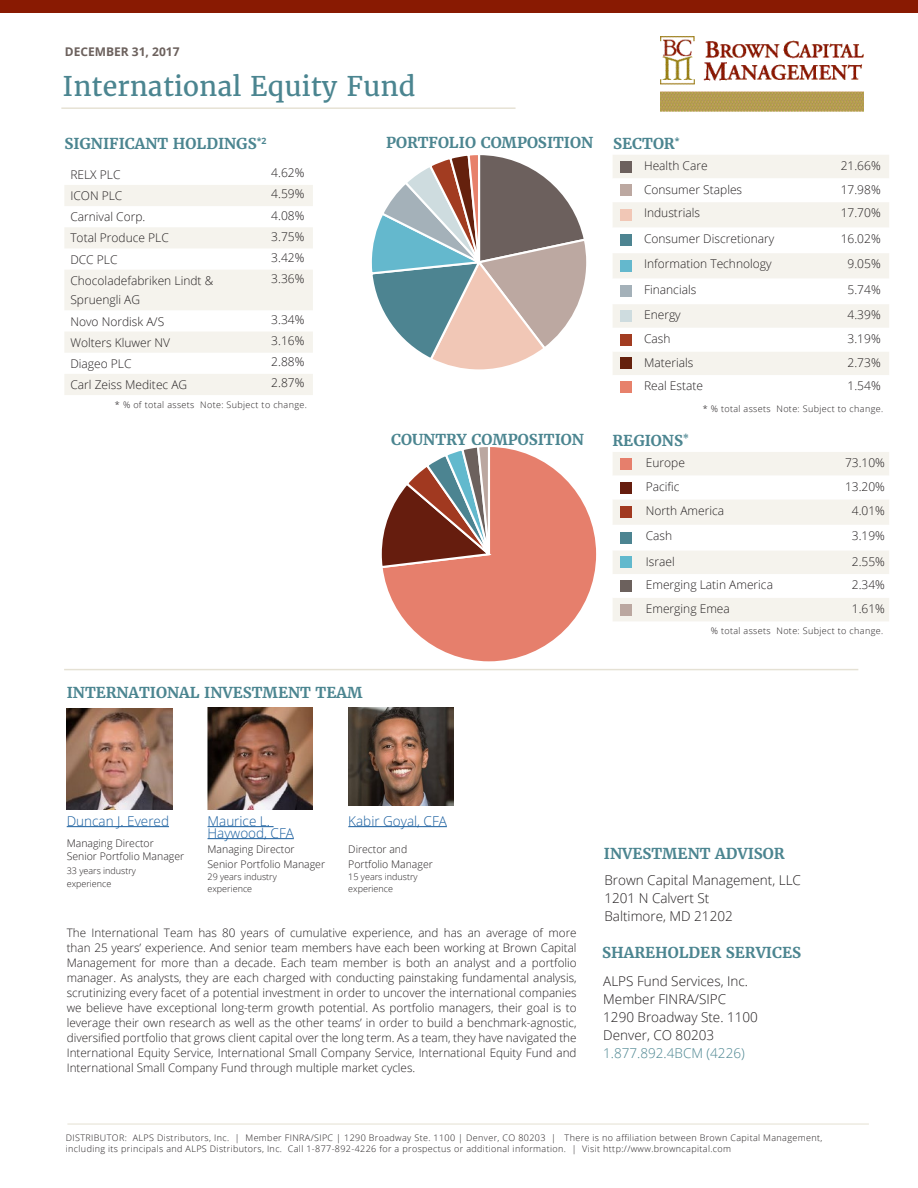
<style>
.page{position:relative;width:918px;height:1188px;background:#fff}
.page>*{position:absolute;margin:0;border:0;box-sizing:border-box;transform-origin:0 0}
.t1{font:27px "Merriweather";color:#4b8590}
.t2{font:700 15px "Merriweather";color:#4b8590}
.t3{font:300 13.5px "Open Sans";color:#231f20}
.t4{font:300 13.5px/12px "Open Sans";color:#175d9e}
.t5{font:300 13.5px/18px "Open Sans";color:#4b8590}
.t6{font:300 12px/19.5px "Open Sans";color:#231f20}
.t7{font:700 12px "Open Sans";color:#6c615d}
.t8{font:300 11.7px/15px "Open Sans";color:#231f20;text-align:justify}
.t9{font:300 10.5px/15px "Open Sans";color:#231f20}
.t10{font:300 9px "Open Sans";letter-spacing:.04em;color:#231f20}
.t11{font:300 9px/12px "Open Sans";color:#231f20}
.s1{color:#231f20}
</style>
<div class="page">
<hr style="left:67px;top:1124px;width:802px;height:1px;background:#c7bd9f">
<div style="left:0;top:0;width:918px;height:13px;background:#891a02"></div>
<hr style="left:61px;top:107px;width:455px;height:2px;background:#c7bd9f">
<hr style="left:67px;top:826px;width:102px;height:1px;background:#175d9e">
<hr style="left:208px;top:826px;width:66px;height:1px;background:#175d9e">
<hr style="left:208px;top:838px;width:86px;height:1px;background:#175d9e">
<img style="left:208px;top:708px;width:105px;height:102px">
<img style="left:67px;top:708px;width:105px;height:102px">
<hr style="left:64px;top:669px;width:794px;height:1px;background:#c7bd9f">
<img style="left:661px;top:37px;width:203px;height:75px">
<div style="left:613px;top:452px;width:276px;height:169px;background:#f5f3ed"></div>
<svg style="left:613px;top:476px;width:276px;height:122px"></svg>
<div style="left:620px;top:458px;width:12px;height:12px;background:#e67f6c"></div>
<div style="left:620px;top:482px;width:12px;height:11px;background:#661d0e"></div>
<div style="left:620px;top:506px;width:12px;height:12px;background:#a13920"></div>
<div style="left:620px;top:532px;width:12px;height:11px;background:#4c8491"></div>
<div style="left:620px;top:556px;width:12px;height:12px;background:#62b9cd"></div>
<div style="left:620px;top:580px;width:12px;height:12px;background:#6c615d"></div>
<div style="left:620px;top:604px;width:12px;height:11px;background:#bba7a0"></div>
<svg style="left:64px;top:185px;width:249px;height:210px;fill:#f5f3ed"></svg>
<div style="left:613px;top:155px;width:276px;height:23px;background:#f5f3ed"></div>
<svg style="left:613px;top:202px;width:276px;height:173px;fill:#f5f3ed"></svg>
<div style="left:620px;top:161px;width:12px;height:11px;background:#6c605d"></div>
<div style="left:620px;top:184px;width:12px;height:12px;background:#bca8a1"></div>
<div style="left:620px;top:209px;width:12px;height:12px;background:#f1c7b6"></div>
<div style="left:620px;top:235px;width:12px;height:11px;background:#4d8491"></div>
<div style="left:620px;top:260px;width:12px;height:12px;background:#64b8cd"></div>
<div style="left:620px;top:286px;width:12px;height:11px;background:#a4b1b9"></div>
<div style="left:620px;top:310px;width:12px;height:12px;background:#cedcdf"></div>
<div style="left:620px;top:334px;width:12px;height:12px;background:#a23c21"></div>
<div style="left:620px;top:358px;width:12px;height:11px;background:#65210d"></div>
<div style="left:620px;top:381px;width:12px;height:12px;background:#e7816b"></div>
<hr style="left:348px;top:826px;width:99px;height:1px;background:#175d9e">
<img style="left:348px;top:708px;width:106px;height:98px">
<svg style="left:371px;top:155px;width:216px;height:215px"></svg>
<svg style="left:390px;top:447px;width:207px;height:215px"></svg>
<svg style="left:381px;top:447px;width:119px;height:149px"></svg>
<p class="t7" style="left:65px;top:43px;width:116px">DECEMBER 31, 2017</p>
<p class="t1" style="left:63px;top:69px;width:354px">International Equity Fund</p>
<p class="t2" style="left:64px;top:134px;width:204px">SIGNIFICANT HOLDINGS<sup>*2</sup></p>
<p class="t6" style="left:70px;top:165px;width:52px">RELX PLC</p>
<p class="t6" style="left:271px;top:163px;width:35px">4.62%</p>
<p class="t6" style="left:70px;top:186px;width:54px">ICON PLC</p>
<p class="t6" style="left:271px;top:184px;width:35px">4.59%</p>
<p class="t6" style="left:70px;top:207px;width:77px">Carnival Corp.</p>
<p class="t6" style="left:271px;top:205px;width:35px">4.08%</p>
<p class="t6" style="left:70px;top:228px;width:100px">Total Produce PLC</p>
<p class="t6" style="left:271px;top:226px;width:35px">3.75%</p>
<p class="t6" style="left:70px;top:249px;width:49px">DCC PLC</p>
<p class="t6" style="left:271px;top:247px;width:35px">3.42%</p>
<p class="t6" style="left:70px;top:270px;width:144px">Chocoladefabriken Lindt &amp;<br>Spruengli AG</p>
<p class="t6" style="left:271px;top:269px;width:35px">3.36%</p>
<p class="t6" style="left:70px;top:311px;width:95px">Novo Nordisk A/S</p>
<p class="t6" style="left:271px;top:309px;width:35px">3.34%</p>
<p class="t6" style="left:70px;top:332px;width:101px">Wolters Kluwer NV</p>
<p class="t6" style="left:271px;top:331px;width:35px">3.16%</p>
<p class="t6" style="left:70px;top:353px;width:63px">Diageo PLC</p>
<p class="t6" style="left:271px;top:352px;width:35px">2.88%</p>
<p class="t6" style="left:70px;top:375px;width:118px">Carl Zeiss Meditec AG</p>
<p class="t6" style="left:271px;top:373px;width:35px">2.87%</p>
<p class="t10" style="left:115px;top:399px;width:193px">* % of total assets Note: Subject to change.</p>
<p class="t2" style="left:386px;top:133px;width:209px">PORTFOLIO COMPOSITION</p>
<p class="t2" style="left:391px;top:430px;width:194px">COUNTRY COMPOSITION</p>
<p class="t2" style="left:67px;top:683px;width:297px">INTERNATIONAL INVESTMENT TEAM</p>
<p class="t2" style="left:613px;top:134px;width:68px">SECTOR<sup>*</sup></p>
<p class="t6" style="left:644px;top:156px;width:65px">Health Care</p>
<p class="t6" style="left:841px;top:156px;width:41px">21.66%</p>
<p class="t6" style="left:644px;top:179px;width:100px">Consumer Staples</p>
<p class="t6" style="left:841px;top:179px;width:41px">17.98%</p>
<p class="t6" style="left:644px;top:203px;width:57px">Industrials</p>
<p class="t6" style="left:841px;top:203px;width:41px">17.70%</p>
<p class="t6" style="left:644px;top:228px;width:132px">Consumer Discretionary</p>
<p class="t6" style="left:841px;top:228px;width:41px">16.02%</p>
<p class="t6" style="left:644px;top:254px;width:129px">Information Technology</p>
<p class="t6" style="left:848px;top:254px;width:35px">9.05%</p>
<p class="t6" style="left:644px;top:279px;width:54px">Financials</p>
<p class="t6" style="left:848px;top:279px;width:35px">5.74%</p>
<p class="t6" style="left:644px;top:305px;width:38px">Energy</p>
<p class="t6" style="left:848px;top:305px;width:35px">4.39%</p>
<p class="t6" style="left:644px;top:329px;width:28px">Cash</p>
<p class="t6" style="left:848px;top:329px;width:35px">3.19%</p>
<p class="t6" style="left:644px;top:352px;width:51px">Materials</p>
<p class="t6" style="left:848px;top:352px;width:35px">2.73%</p>
<p class="t6" style="left:644px;top:376px;width:61px">Real Estate</p>
<p class="t6" style="left:848px;top:376px;width:35px">1.54%</p>
<p class="t10" style="left:703px;top:402px;width:182px">* % total assets Note: Subject to change.</p>
<p class="t2" style="left:613px;top:431px;width:78px">REGIONS<sup>*</sup></p>
<p class="t6" style="left:646px;top:453px;width:41px">Europe</p>
<p class="t6" style="left:845px;top:453px;width:41px">73.10%</p>
<p class="t6" style="left:646px;top:476px;width:35px">Pacific</p>
<p class="t6" style="left:845px;top:476px;width:41px">13.20%</p>
<p class="t6" style="left:646px;top:500px;width:80px">North America</p>
<p class="t6" style="left:852px;top:500px;width:35px">4.01%</p>
<p class="t6" style="left:646px;top:526px;width:28px">Cash</p>
<p class="t6" style="left:852px;top:526px;width:35px">3.19%</p>
<p class="t6" style="left:646px;top:551px;width:30px">Israel</p>
<p class="t6" style="left:852px;top:551px;width:35px">2.55%</p>
<p class="t6" style="left:646px;top:575px;width:129px">Emerging Latin America</p>
<p class="t6" style="left:852px;top:575px;width:35px">2.34%</p>
<p class="t6" style="left:646px;top:598px;width:86px">Emerging Emea</p>
<p class="t6" style="left:852px;top:598px;width:35px">1.61%</p>
<p class="t10" style="left:711px;top:625px;width:174px">% total assets Note: Subject to change.</p>
<p class="t4" style="left:67px;top:814px;width:104px">Duncan J. Evered</p>
<p class="t9" style="left:67px;top:835px;width:89px">Managing Director</p>
<p class="t9" style="left:67px;top:849px;width:119px">Senior Portfolio Manager</p>
<p class="t11" style="left:67px;top:864px;width:71px">33 years industry</p>
<p class="t11" style="left:67px;top:878px;width:46px">experience</p>
<p class="t4" style="left:208px;top:814px;width:88px">Maurice L.<br>Haywood, CFA</p>
<p class="t9" style="left:208px;top:841px;width:89px">Managing Director</p>
<p class="t9" style="left:208px;top:856px;width:119px">Senior Portfolio Manager</p>
<p class="t11" style="left:208px;top:870px;width:71px">29 years industry experience</p>
<p class="t4" style="left:348px;top:814px;width:100px">Kabir Goyal, CFA</p>
<p class="t9" style="left:348px;top:841px;width:86px">Director and<br>Portfolio Manager</p>
<p class="t11" style="left:348px;top:870px;width:71px">15 years industry experience</p>
<p class="t8" style="left:67px;top:924px;width:511px">The International Team has 80 years of cumulative experience, and has an average of more than 25 years’ experience. And senior team members have each been working at Brown Capital Management for more than a decade. Each team member is both an analyst and a portfolio manager. As analysts, they are each charged with conducting painstaking fundamental analysis, scrutinizing every facet of a potential investment in order to uncover the international companies we believe have exceptional long-term growth potential. As portfolio managers, their goal is to leverage their own research as well as the other teams’ in order to build a benchmark-agnostic, diversified portfolio that grows client capital over the long term. As a team, they have navigated the International Equity Service, International Small Company Service, International Equity Fund and International Small Company Fund through multiple market cycles.</p>
<p class="t2" style="left:604px;top:844px;width:182px">INVESTMENT ADVISOR</p>
<p class="t3" style="left:604px;top:871px;width:198px">Brown Capital Management, LLC</p>
<p class="t3" style="left:604px;top:889px;width:106px">1201 N Calvert St</p>
<p class="t3" style="left:604px;top:907px;width:130px">Baltimore, MD 21202</p>
<p class="t2" style="left:602px;top:943px;width:201px">SHAREHOLDER SERVICES</p>
<p class="t3" style="left:603px;top:972px;width:146px">ALPS Fund Services, Inc.</p>
<p class="t3" style="left:603px;top:990px;width:124px">Member FINRA/SIPC</p>
<p class="t3" style="left:603px;top:1008px;width:156px">1290 Broadway Ste. 1100</p>
<p class="t5" style="left:603px;top:1026px;width:143px"><span class="s1">Denver, CO 80203<br></span>1.877.892.4BCM (4226)</p>
<p class="t10" style="left:66px;top:1132px;width:758px">DISTRIBUTOR: ALPS Distributors, Inc. | Member FINRA/SIPC | 1290 Broadway Ste. 1100 | Denver, CO 80203 | There is no affiliation between Brown Capital Management,</p>
<p class="t10" style="left:66px;top:1143px;width:667px">including its principals and ALPS Distributors, Inc. Call 1-877-892-4226 for a prospectus or additional information. | Visit http://www.browncapital.com</p>
</div>
